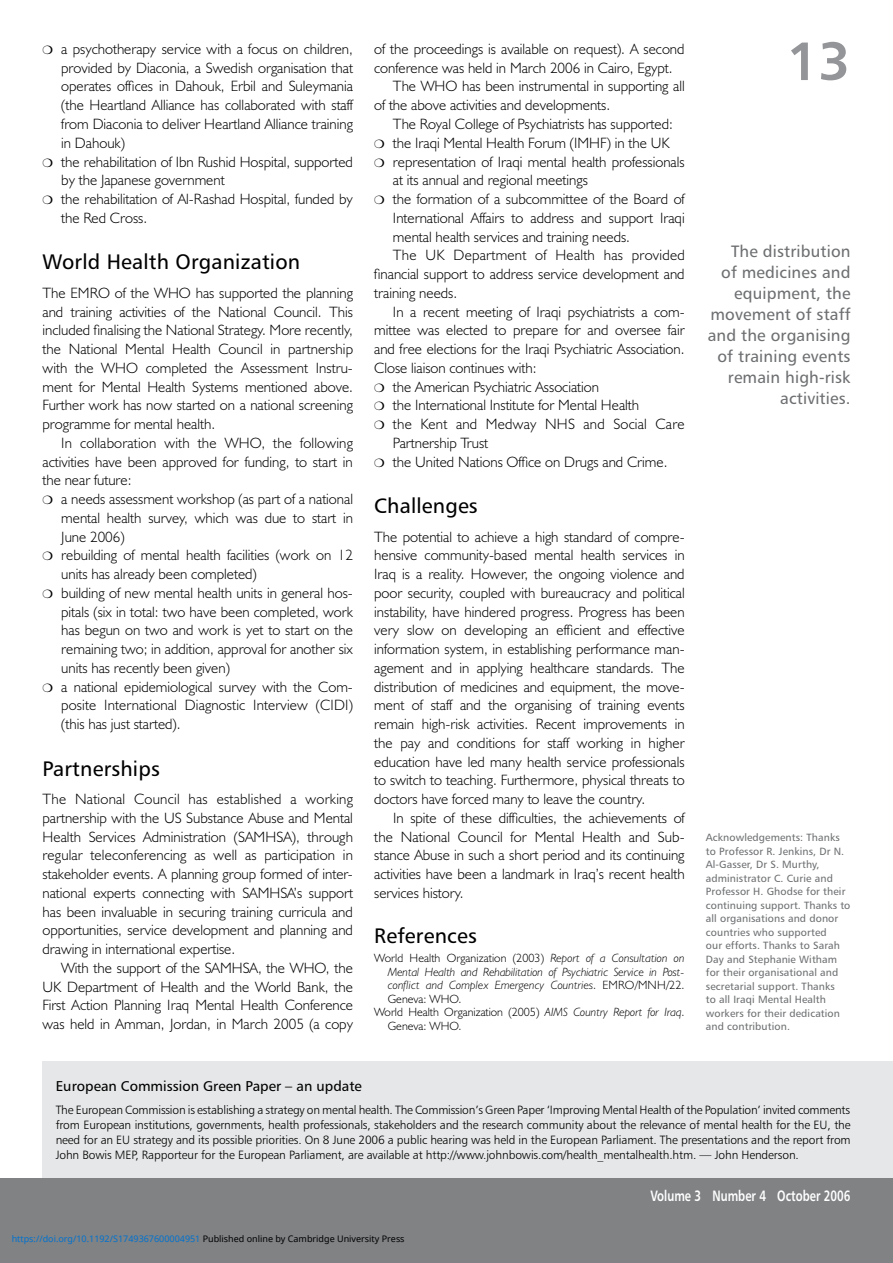
<style>
.page{position:relative;width:893px;height:1263px;background:#fff}
.page>*{position:absolute;margin:0;border:0;box-sizing:border-box;transform-origin:0 0}
.t1{font:54px "Humanist 777 BT Bold B";color:#939598}
.t2{font:21px "Humanist 777 BT Roman B";letter-spacing:.01em;color:#000}
.t3{font:16.5px/21px "Humanist 777 BT Roman B";letter-spacing:.01em;color:#6d6f71;text-align:right}
.t4{font:300 15px/18.8px "Humanist 521 BT";color:#000}
.t5{font:15px "Humanist 777 BT Bold B";color:#fff;scale:.75 1}
.t6{font:14.25px "Humanist 777 BT Roman B";color:#000}
.t7{font:12px/15px "Humanist 777 BT Light B";letter-spacing:-.01em;color:#000;text-align:justify}
.t8{font:300 12px "Humanist 521 BT";color:#000}
.t9{font:italic 300 12px "Humanist 521 BT";color:#000}
.t10{font:10.5px/13.5px "Humanist 777 BT Roman B";letter-spacing:.01em;color:#6d6f71}
.t11{font:9px "Noto Sans";color:#0172cf}
.s1{font-style:italic}
.s2{font-style:normal}
.s3{color:#000}
</style>
<div class="page">
<div style="left:0;top:1178px;width:893px;height:85px;background:#808284"></div>
<div style="left:42px;top:1061px;width:851px;height:116px;background:#e6e7e8"></div>
<p class="t4" style="left:61px;top:39px;width:293px">a psychotherapy service with a focus on children, provided by Diaconia, a Swedish organisation that operates offices in Dahouk, Erbil and Suleymania (the Heartland Alliance has collaborated with staff from Diaconia to deliver Heartland Alliance training in Dahouk)<br>the rehabilitation of Ibn Rushid Hospital, supported by the Japanese government<br>the rehabilitation of Al-Rashad Hospital, funded by the Red Cross.</p>
<h2 class="t2" style="left:43px;top:249px;width:259px">World Health Organization</h2>
<p class="t4" style="left:43px;top:283px;width:312px;text-align:justify">The EMRO of the WHO has supported the plann ing and training activities of the National Council. This included finalising the National Strategy. More recently, the National Mental Health Council in partnership with the WHO completed the Assessment Instru&shy;ment for Mental Health Systems mentioned above.<br>Further work has now started on a national screening programme for mental health.</p>
<p class="t4" style="left:43px;top:433px;width:312px;text-indent:19px">In collaboration with the WHO, the following activities have been approved for funding, to start in the near future:</p>
<p class="t4" style="left:61px;top:489px;width:293px">a needs assessment workshop (as part of a national mental health survey, which was due to start in June 2006)<br>rebuilding of mental health facilities (work on 12 units has already been completed)<br>building of new mental health units in general hos&shy;pitals (six in total: two have been completed, work has begun on two and work is yet to start on the remaining two; in addition, approval for another six units has recently been given)<br>a national epidemiological survey with the Com&shy;posite International Diagnostic Interview (CIDI) (this has just started).</p>
<h2 class="t2" style="left:43px;top:755px;width:119px">Partnerships</h2>
<p class="t4" style="left:43px;top:789px;width:312px">The National Council has established a working partner-ship with the US Substance Abuse and Mental Health Services Administration (SAMHSA), through regular teleconferencing as well as participation in stakeholder events. A plann ing group formed of inter&shy;national experts connecting with SAMHSA’s support has been invaluable in securing training curricula and opportunities, service development and plann ing and drawing in international expertise.</p>
<p class="t4" style="left:43px;top:958px;width:312px;text-align:justify;text-indent:19px">With the support of the SAMHSA, the WHO, the UK Department of Health and the World Bank, the First Action Plann ing Iraq Mental Health Conference was held in Amman, Jordan, in March 2005 (a copy</p>
<p class="t4" style="left:374px;top:39px;width:312px">of the proceedings is available on request). A second</p>
<p class="t4" style="left:374px;top:58px;width:300px">conference was held in March 2006 in Cairo, Egypt.</p>
<p class="t4" style="left:393px;top:77px;width:293px">The WHO has been instrumental in supporting all</p>
<p class="t4" style="left:374px;top:95px;width:237px">of the above activities and developments.</p>
<p class="t4" style="left:393px;top:114px;width:281px">The Royal College of Psychiatrists has supported:</p>
<p class="t4" style="left:393px;top:133px;width:278px">the Iraqi Mental Health Forum (IMHF) in the UK</p>
<p class="t4" style="left:393px;top:152px;width:293px">representation of Iraqi mental health professionals</p>
<p class="t4" style="left:393px;top:170px;width:196px">at its ann ual and regional meetings</p>
<p class="t4" style="left:393px;top:189px;width:293px">the formation of a subcommittee of the Board of</p>
<p class="t4" style="left:393px;top:208px;width:293px">International Affairs to address and support Iraqi</p>
<p class="t4" style="left:393px;top:227px;width:239px">mental health services and training needs.</p>
<p class="t4" style="left:393px;top:245px;width:293px">The UK Department of Health has provided</p>
<p class="t4" style="left:374px;top:264px;width:312px">financial support to address service development and</p>
<p class="t4" style="left:374px;top:283px;width:84px">training needs.</p>
<p class="t4" style="left:393px;top:302px;width:293px">In a recent meeting of Iraqi psychiatrists a com-</p>
<p class="t4" style="left:374px;top:320px;width:312px">mittee was elected to prepare for and oversee fair</p>
<p class="t4" style="left:374px;top:339px;width:312px">and free elections for the Iraqi Psychiatric Association.</p>
<p class="t4" style="left:374px;top:358px;width:164px">Close liaison continues with:</p>
<p class="t4" style="left:393px;top:377px;width:206px">the American Psychiatric Association</p>
<p class="t4" style="left:393px;top:395px;width:248px">the International Institute for Mental Health</p>
<p class="t4" style="left:393px;top:414px;width:293px">the Kent and Medway NHS and Social Care</p>
<p class="t4" style="left:393px;top:433px;width:97px">Partner-ship Trust</p>
<p class="t4" style="left:393px;top:452px;width:276px">the United Nations Office on Drugs and Crime.</p>
<h2 class="t2" style="left:374px;top:493px;width:105px">Challenges</h2>
<p class="t4" style="left:374px;top:527px;width:312px">The potential to achieve a high standard of compre&shy;hensive community-based mental health services in Iraq is a reality. However, the ongoing violence and poor security, coupled with bureaucracy and political instability, have hindered progress. Progress has been very slow on developing an efficient and effective information system, in establishing performance man&shy;agement and in applying healthcare standards. The distribution of medicines and equipment, the move&shy;ment of staff and the organising of training events remain high-risk activities. Recent improvements in the pay and conditions for staff working in higher education have led many health service professionals to switch to teaching. Furthermore, physical threats to doctors have forced many to leave the country.</p>
<p class="t4" style="left:374px;top:808px;width:312px;text-align:justify;text-indent:19px">In spite of these difficulties, the achievements of the National Council for Mental Health and Sub&shy;stance Abuse in such a short period and its continuing activities have been a landmark in Iraq’s recent health services history.</p>
<h2 class="t2" style="left:374px;top:922px;width:104px">References</h2>
<p class="t8" style="left:374px;top:951px;width:312px">World Health Organization (2003) <span class="s1">Report of a Consultation on</span></p>
<p class="t9" style="left:388px;top:964px;width:297px">Mental Health and Rehabilitation of Psychiatric Service in Post-</p>
<p class="t9" style="left:388px;top:978px;width:298px">conflict and Complex Emergency Countries<span class="s2">. EMRO/MNH/22.</span></p>
<p class="t8" style="left:388px;top:991px;width:75px">Geneva: WHO.</p>
<p class="t8" style="left:374px;top:1005px;width:312px">World Health Organization (2005) <span class="s1">AIMS Country Report for Iraq</span>.</p>
<p class="t8" style="left:388px;top:1018px;width:75px">Geneva: WHO.</p>
<h1 class="t1" style="left:786px;top:27px;width:66px">1 3</h1>
<p class="t3" style="left:708px;top:240px;width:144px">The distribution<br>of medicines and equipment, the movement of staff and the organising of training events remain high-risk activities.</p>
<p class="t10" style="left:706px;top:830px;width:146px">Acknowledgements: Thanks to Professor R. Jenkins, Dr N.<br>Al-Gasser, Dr S. Murthy, administrator C. Curie and<br>Professor H. Ghodse for their continuing support. Thanks to all organisations and donor countries who supported<br>our efforts. Thanks to Sarah<br>Day and Stephanie Witham for their organisational and secretarial support. Thanks<br>to all Iraqi Mental Health workers for their dedication and contribution.</p>
<p class="t6" style="left:56px;top:1077px;width:308px">European Commission Green Paper – an update</p>
<p class="t7" style="left:56px;top:1102px;width:796px">The European Commission is establishing a strategy on mental health. The Commission’s Green Paper ‘Improving Mental Health of the Population’ invited comments from European institutions, governments, health professionals, stakeholders and the research community about the relevance of mental health for the EU, the need for an EU strategy and its possible priorities. On 8 June 2006 a public hearing was held in the European Parliament. The presentations and the report from John Bowis MEP, Rapporteur for the European Parliament, are available at http://www.johnbowis.com/health_mentalhealth.htm. — John Henderson.</p>
<p class="t11" style="left:12px;top:1232px;width:394px">https://doi.org/10.1192/S1749367600004951 <span class="s3">Published online by Cambridge University Press</span></p>
<p class="t5" style="left:650px;top:1186px;width:268px">Volume 3 Number 4 October 2006</p>
</div>
